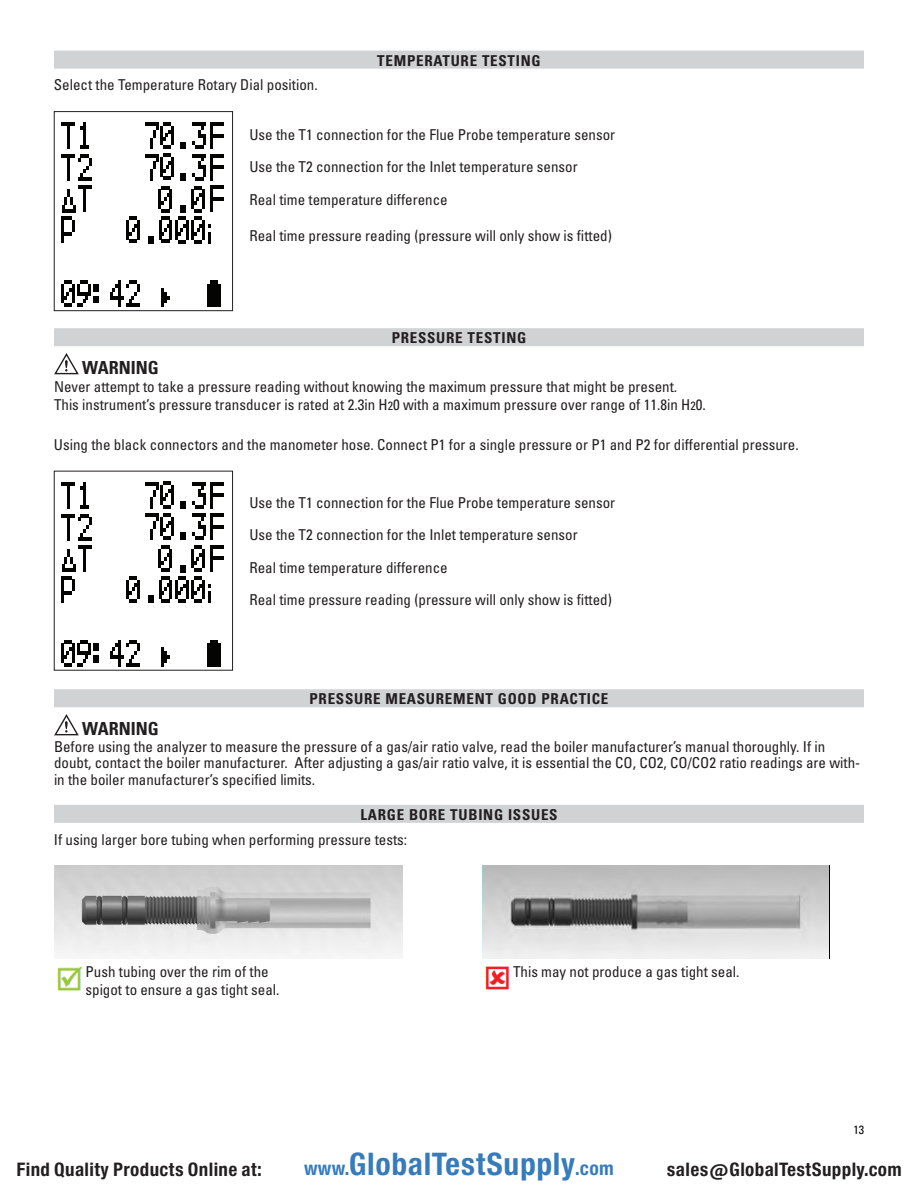
<style>
.page{position:relative;width:918px;height:1188px;background:#fff}
.page>*{position:absolute;margin:0;border:0;box-sizing:border-box;transform-origin:0 0}
.t1{font:29.7px "Europa Gro Nr 2 SBOP Bol Con";letter-spacing:.02em;color:#367bbc}
.t2{font:700 18.45px "Univers LT Std";color:#040503}
.t3{font:700 condensed 18px "Univers LT Std";color:#231f20}
.t4{font:17.85px "Europa Gro Nr 2 SBOP Bol Con";letter-spacing:.02em;color:#231f20}
.t5{font:condensed 15px/32.4px "Univers LT Std";color:#231f20}
.t6{font:700 condensed 15px "Univers LT Std";letter-spacing:.05em;color:#231f20}
.t7{font:condensed 12px "Univers LT Std";color:#040503}
.t8{font:condensed 9.3px "Univers LT Std";color:#040503}
.s1{font-size:12px}
.s2{font-size:18.3px}
</style>
<div class="page">
<div style="left:54px;top:51px;width:810px;height:18px;background:#d1d2d4"></div>
<div style="left:54px;top:328px;width:810px;height:18px;background:#d1d2d4"></div>
<div style="left:54px;top:689px;width:810px;height:18px;background:#d1d2d4"></div>
<svg style="left:61px;top:122px;width:163px;height:185px"></svg>
<div style="left:54px;top:111px;width:179px;height:200px;border:1px solid #231f20"></div>
<svg style="left:54px;top:353px;width:25px;height:21px"></svg>
<svg style="left:61px;top:481px;width:163px;height:186px"></svg>
<div style="left:54px;top:471px;width:179px;height:199px;border:1px solid #231f20"></div>
<svg style="left:54px;top:714px;width:25px;height:21px"></svg>
<div style="left:54px;top:805px;width:810px;height:18px;background:#d1d2d4"></div>
<img style="left:57px;top:966px;width:26px;height:25px">
<img style="left:485px;top:966px;width:25px;height:24px">
<svg style="left:54px;top:865px;width:349px;height:93px"></svg>
<svg style="left:483px;top:865px;width:346px;height:93px;background:#bdbdbd"></svg>
<p class="t5" style="left:54px;top:69px;width:265px">Select the Temperature Rotary Dial position.</p>
<p class="t6" style="left:377px;top:51px;width:165px">TEMPERATURE TESTING</p>
<p class="t5" style="left:249px;top:118px;width:367px">Use the T1 connection for the Flue Probe temperature sensor<br>Use the T2 connection for the Inlet temperature sensor<br>Real time temperature difference</p>
<p class="t5" style="left:249px;top:219px;width:364px">Real time pressure reading (pressure will only show is fitted)</p>
<p class="t6" style="left:392px;top:329px;width:136px">PRESSURE TESTING</p>
<p class="t3" style="left:82px;top:357px;width:78px">WARNING</p>
<p class="t5" style="left:54px;top:378px;width:653px;line-height:18px">Never attempt to take a pressure reading without knowing the maximum pressure that might be present.<br>This instrument’s pressure transducer is rated at 2.3in H<span class="s1">2</span>0 with a maximum pressure over range of 11.8in H<span class="s1">2</span>0.</p>
<p class="t5" style="left:54px;top:428px;width:746px">Using the black connectors and the manometer hose. Connect P1 for a single pressure or P1 and P2 for differential pressure.</p>
<p class="t8" style="left:107px;top:428px;width:26px;rotate:65deg">FLUE 1</p>
<p class="t8" style="left:162px;top:446px;width:24px;rotate:-63deg">TEMP</p>
<p class="t5" style="left:249px;top:486px;width:367px">Use the T1 connection for the Flue Probe temperature sensor Use the T2 connection for the Inlet temperature sensor<br>Real time temperature difference<br>Real time pressure reading (pressure will only show is fitted)</p>
<p class="t6" style="left:310px;top:690px;width:300px">PRESSURE MEASUREMENT GOOD PRACTICE</p>
<p class="t3" style="left:82px;top:718px;width:78px">WARNING</p>
<p class="t5" style="left:54px;top:738px;width:808px;line-height:16.5px">Before using the analyzer to measure the pressure of a gas/air ratio valve, read the boiler manufacturer’s manual thoroughly. If in doubt, contact the boiler manufacturer. After adjusting a gas/air ratio valve, it is essential the CO, CO2, CO/CO2 ratio readings are with&shy;in the boiler manufacturer’s specified limits.</p>
<p class="t6" style="left:360px;top:805px;width:199px">LARGE BORE TUBING ISSUES</p>
<p class="t5" style="left:54px;top:823px;width:355px">If using larger bore tubing when performing pressure tests:</p>
<p class="t2" style="left:121px;top:953px;width:45px">C161</p>
<p class="t5" style="left:86px;top:955px;width:185px">Push tubing over the rim of the</p>
<p class="t5" style="left:513px;top:955px;width:228px">This may not produce a gas tight seal.</p>
<p class="t5" style="left:86px;top:973px;width:196px">spigot to ensure a gas tight seal.</p>
<p class="t7" style="left:853px;top:1123px;width:12px">13</p>
<p class="t4" style="left:16px;top:1159px;width:247px">Find Quality Products Online at:</p>
<h1 class="t1" style="left:304px;top:1147px;width:311px"><span class="s2">www.</span>GlobalTestSupply<span class="s2">.com</span></h1>
<p class="t4" style="left:667px;top:1159px;width:236px">sales@GlobalTestSupply.com</p>
</div>
